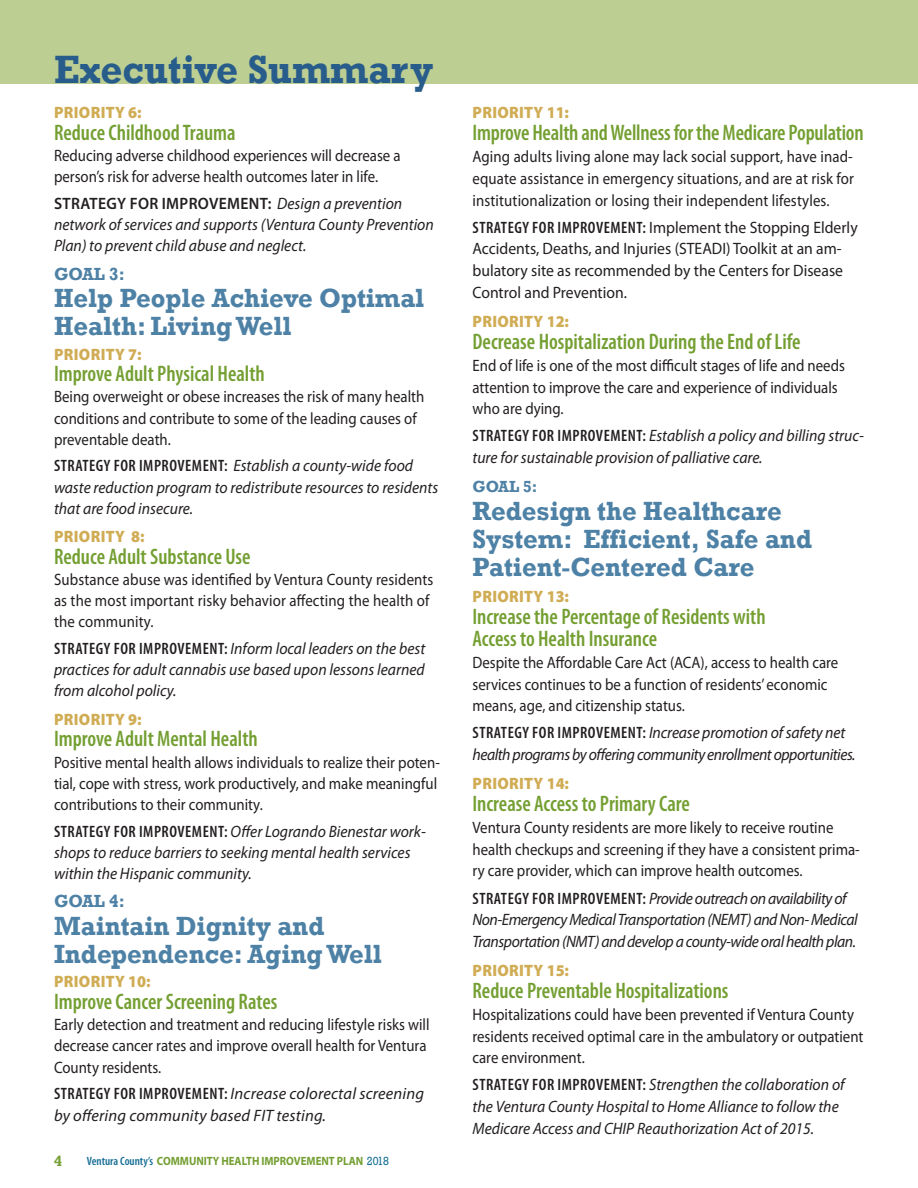
<style>
.page{position:relative;width:918px;height:1188px;background:#fff}
.page>*{position:absolute;margin:0;border:0;box-sizing:border-box;transform-origin:0 0}
.t1{font:700 40.5px "Rockwell";color:#285d8b;scale:.95 1}
.Section_Head{font:700 27px/27.6px "Rockwell";color:#4d81a5;scale:.95 1}
.Section_small_CAPS{font:700 27px/28.2px "Rockwell";color:#4d81a5;scale:.95 1}
.Priority_Heading{font:600 condensed 22.5px/22.2px "Myriad Pro";color:#749f32;scale:.95 1}
.Section_small_CAPS-2{font:700 18px "Rockwell";color:#4d81a5;scale:.95 1}
.Strategy_CAPS{font:16.5px/21.8px "Myriad Pro";color:#231f20;scale:.9 1}
.Strategy_CAPS-2{font:italic 16.5px/21.1px "Myriad Pro";color:#231f20;scale:.95 1}
.Strategy_CAPS-3{font:italic 16.5px/21.8px "Myriad Pro";letter-spacing:-.03em;color:#231f20;scale:.95 1}
.Strategy_CAPS-4{font:16.5px/21.8px "Myriad Pro";color:#231f20;scale:.95 1}
.Strategy_text{font:italic 16.5px/21.1px "Myriad Pro";color:#231f20;scale:.95 1}
.PRIORITY{font:900 16.5px "Myriad Pro";letter-spacing:.02em;color:#d0ac54;scale:.95 1}
.Strategy_CAPS-5{font:italic 16.5px/21.1px "Myriad Pro";color:#231f20}
.Priority_Heading-2{font:900 16.5px "Myriad Pro";letter-spacing:.02em;color:#d0ac54;scale:.95 1}
.Section_small_CAPS-3{font:700 16.5px "Rockwell";color:#4d81a5;scale:.95 1}
.t2{font:700 15px "Rockwell Std";color:#749f32}
.t3{font:700 12px "Myriad Pro";color:#749f32;scale:.9 1}
.s1{font-weight:600;font-style:normal}
.s2{font-weight:600;font-style:normal;font-stretch:condensed}
.s3{font-weight:600;font-stretch:condensed;color:#176e95}
.s4{font-family:"Rockwell Std";font-weight:400;color:#176e95}
.s5{font-weight:600;font-stretch:condensed}
</style>
<div class="page">
<div style="left:0;top:0;width:918px;height:84px;background:#bdce93"></div>
<p class="t1" style="left:54px;top:44px;width:401px">Executive Summary</p>
<p class="Priority_Heading-2" style="left:54px;top:102px;width:94px">PRIORITY 6:</p>
<p class="Priority_Heading" style="left:54px;top:121px;width:193px">Reduce Childhood Trauma</p>
<p class="Strategy_CAPS" style="left:54px;top:145px;width:387px;line-height:21.1px">Reducing adverse childhood experiences will decrease a person’s risk for adverse health outcomes later in life.</p>
<p class="Strategy_text" style="left:54px;top:192px;width:401px"><span class="s1">STRATEGY FOR IMPROVEMENT:</span> Design a prevention network of services and supports (Ventura County Prevention<br>Plan) to prevent child abuse and neglect.</p>
<p class="Section_small_CAPS-2" style="left:54px;top:263px;width:76px">GOAL 3:</p>
<p class="Section_Head" style="left:54px;top:284px;width:391px">Help People Achieve Optimal<br>Health: Living Well</p>
<p class="PRIORITY" style="left:54px;top:343px;width:94px">PRIORITY 7:</p>
<p class="Priority_Heading" style="left:54px;top:362px;width:223px">Improve Adult Physical Health</p>
<p class="Strategy_CAPS" style="left:54px;top:386px;width:413px;line-height:21.1px">Being overweight or obese increases the risk of many health conditions and contribute to some of the leading causes of preventable death.</p>
<p class="Strategy_CAPS-2" style="left:54px;top:455px;width:406px"><span class="s2">STRATEGY FOR IMPROVEMENT:</span> Establish a county-wide food waste reduction program to redistribute resources to residents that are food insecure.</p>
<p class="PRIORITY" style="left:54px;top:526px;width:97px">PRIORITY 8:</p>
<p class="Priority_Heading" style="left:54px;top:545px;width:208px">Reduce Adult Substance Use</p>
<p class="Strategy_CAPS" style="left:54px;top:569px;width:423px;line-height:21.1px">Substance abuse was identified by Ventura County residents as the most important risky behavior affecting the health of the community.</p>
<p class="Strategy_CAPS-2" style="left:54px;top:638px;width:392px;text-align:justify"><span class="s2">STRATEGY FOR IMPROVEMENT:</span> Inform local leaders on the best practices for adult cannabis use based upon lessons learned from alcohol policy.</p>
<p class="PRIORITY" style="left:54px;top:708px;width:94px">PRIORITY 9:</p>
<p class="Priority_Heading" style="left:54px;top:727px;width:216px">Improve Adult Mental Health</p>
<p class="Strategy_CAPS" style="left:54px;top:751px;width:430px;line-height:21.1px">Positive mental health allows individuals to realize their poten&shy;tial, cope with stress, work productively, and make meaningful contributions to their community.</p>
<p class="Strategy_CAPS-2" style="left:54px;top:820px;width:393px"><span class="s2">STRATEGY FOR IMPROVEMENT:</span> Offer Logrando Bienestar work&shy;shops to reduce barriers to seeking mental health services within the Hispanic community.</p>
<p class="Section_small_CAPS-2" style="left:54px;top:890px;width:76px">GOAL 4:</p>
<p class="Section_Head" style="left:54px;top:912px;width:347px">Maintain Dignity and<br>Independence: Aging Well</p>
<p class="PRIORITY" style="left:54px;top:971px;width:103px">PRIORITY 10:</p>
<p class="Priority_Heading" style="left:54px;top:990px;width:237px">Improve Cancer Screening Rates</p>
<p class="Strategy_CAPS" style="left:54px;top:1014px;width:419px;line-height:21.1px">Early detection and treatment and reducing lifestyle risks will decrease cancer rates and improve overall health for Ventura<br>County residents.</p>
<p class="Strategy_CAPS-5" style="left:54px;top:1083px;width:372px"><span class="s2">STRATEGY FOR IMPROVEMENT:</span> Increase colorectal screening by offering community based FIT testing.</p>
<p class="t2" style="left:54px;top:1152px;width:10px">4</p>
<p class="t3" style="left:87px;top:1154px;width:337px"><span class="s3">Ventura County’s</span> COMMUNITY HEALTH IMPROVEMENT PLAN <span class="s4">2018</span></p>
<p class="PRIORITY" style="left:473px;top:102px;width:103px">PRIORITY 11:</p>
<p class="Priority_Heading" style="left:472px;top:121px;width:413px">Improve Health and Wellness for the Medicare Population</p>
<p class="Strategy_CAPS" style="left:472px;top:145px;width:425px;text-align:justify">Aging adults living alone may lack social support, have inad&shy;equate assistance in emergency situations, and are at risk for institutionalization or losing their independent lifestyles.</p>
<p class="Strategy_CAPS-4" style="left:472px;top:216px;width:407px"><span class="s5">STRATEGY FOR IMPROVEMENT:</span> Implement the Stopping Elderly Accidents, Deaths, and Injuries (STEADI) Toolkit at an am&shy;bulatory site as recommended by the Centers for Disease Control and Prevention.</p>
<p class="PRIORITY" style="left:473px;top:310px;width:103px">PRIORITY 12:</p>
<p class="Priority_Heading" style="left:472px;top:330px;width:347px">Decrease Hospitalization During the End of Life</p>
<p class="Strategy_CAPS" style="left:472px;top:354px;width:415px">End of life is one of the most difficult stages of life and needs attention to improve the care and experience of individuals who are dying.</p>
<p class="Strategy_CAPS-2" style="left:472px;top:425px;width:414px;line-height:21.8px"><span class="s2">STRATEGY FOR IMPROVEMENT:</span> Establish a policy and billing struc&shy;ture for sustainable provision of palliative care.</p>
<p class="Section_small_CAPS-3" style="left:472px;top:476px;width:70px">GOAL 5:</p>
<p class="Section_small_CAPS" style="left:472px;top:497px;width:359px">Redesign the Healthcare<br>System: Efficient, Safe and<br>Patient-Centered Care</p>
<p class="PRIORITY" style="left:473px;top:585px;width:103px">PRIORITY 13:</p>
<p class="Priority_Heading" style="left:472px;top:605px;width:310px">Increase the Percentage of Residents with<br>Access to Health Insurance</p>
<p class="Strategy_CAPS" style="left:472px;top:651px;width:408px">Despite the Affordable Care Act (ACA), access to health care services continues to be a function of residents’ economic means, age, and citizenship status.</p>
<p class="Strategy_CAPS-3" style="left:472px;top:722px;width:405px"><span class="s2">STRATEGY FOR IMPROVEMENT:</span> Increase promotion of safety net health programs by offering community enrollment opportunities.</p>
<p class="PRIORITY" style="left:473px;top:772px;width:103px">PRIORITY 14:</p>
<p class="Priority_Heading" style="left:472px;top:792px;width:230px">Increase Access to Primary Care</p>
<p class="Strategy_CAPS" style="left:472px;top:816px;width:432px">Ventura County residents are more likely to receive routine health checkups and screening if they have a consistent prima&shy;ry care provider, which can improve health outcomes.</p>
<p class="Strategy_CAPS-3" style="left:472px;top:887px;width:407px"><span class="s2">STRATEGY FOR IMPROVEMENT:</span> Provide outreach on availability of<br>Non-Emergency Medical Transportation (NEMT) and Non- Medical<br>Transportation (NMT) and develop a county-wide oral health plan.</p>
<p class="PRIORITY" style="left:473px;top:959px;width:103px">PRIORITY 15:</p>
<p class="Priority_Heading" style="left:472px;top:979px;width:271px">Reduce Preventable Hospitalizations</p>
<p class="Strategy_CAPS" style="left:472px;top:1003px;width:436px">Hospitalizations could have been prevented if Ventura County residents received optimal care in the ambulatory or outpatient care environment.</p>
<p class="Strategy_CAPS-2" style="left:472px;top:1074px;width:393px;line-height:21.8px"><span class="s2">STRATEGY FOR IMPROVEMENT:</span> Strengthen the collaboration of the Ventura County Hospital to Home Alliance to follow the<br>Medicare Access and CHIP Reauthorization Act of 2015.</p>
</div>
